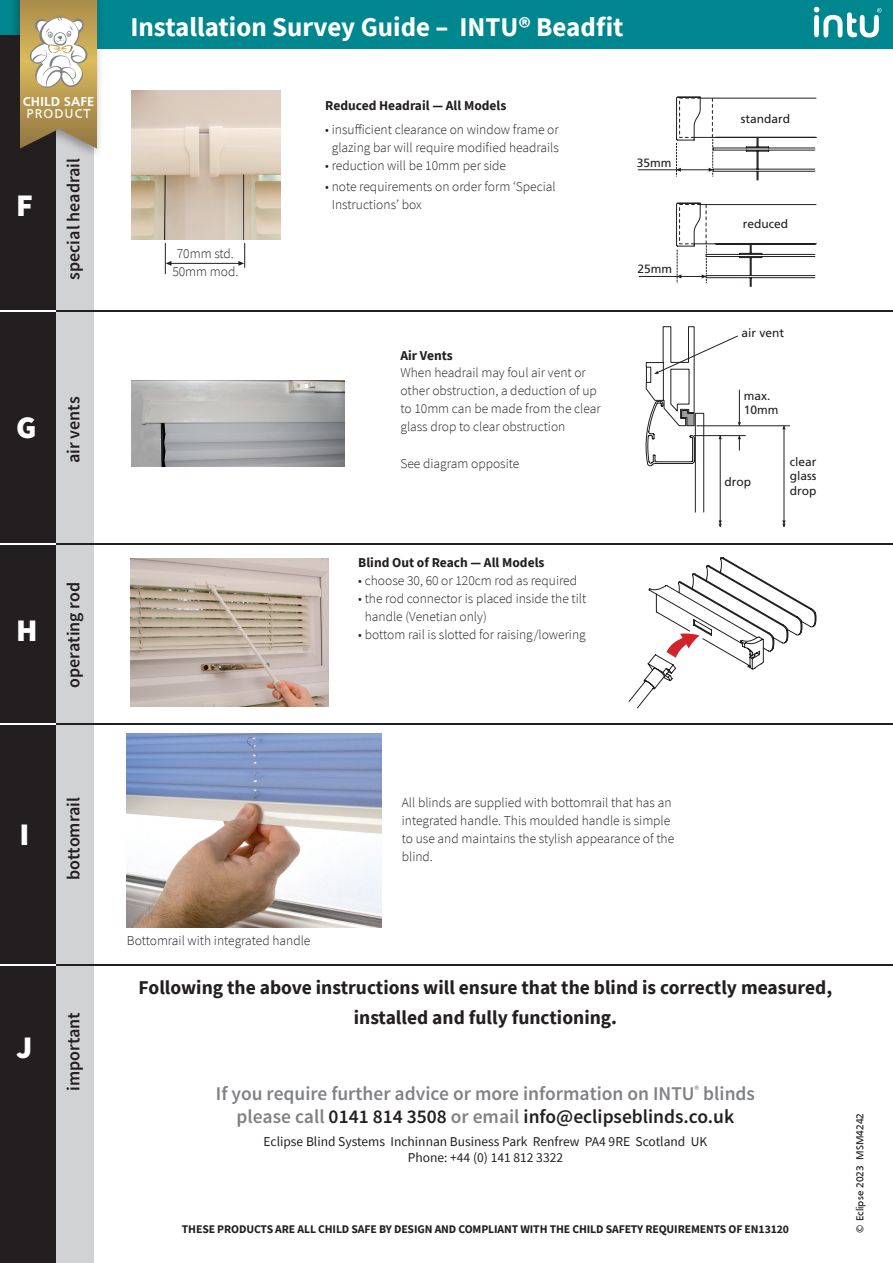
<style>
.page{position:relative;width:893px;height:1263px;background:#fff}
.page>*{position:absolute;margin:0;border:0;box-sizing:border-box;transform-origin:0 0}
.t1{font:900 31.5px "Source Sans Pro";color:#fff}
.t2{font:700 27px "Source Sans Pro";color:#fff}
.t3{font:600 19.5px/23.4px "Source Sans Pro";color:#808285;text-align:center}
.t4{font:700 19.5px/30px "Source Sans Pro";color:#231f20;text-align:center}
.t5{font:600 18px "Source Sans Pro";color:#231f20}
.t6{font:300 13.5px/18px "Source Sans Pro";color:#231f20}
.t7{font:13.5px/16.2px "Source Sans Pro";color:#231f20;text-align:center}
.t8{font:700 13.5px "Source Sans Pro";color:#231f20}
.t9{font:700 13.35px "Frutiger";color:#fff}
.t10{font:13.2px "Frutiger";letter-spacing:.08em;color:#fff}
.t11{font:12px/14.4px "Frutiger";color:#231f20}
.t12{font:700 11.7px "Source Sans Pro";letter-spacing:-.01em;color:#231f20}
.t13{font:10.5px "Frutiger";color:#231f20}
.s1{color:#231f20}
</style>
<div class="page">
<div style="left:0;top:0;width:893px;height:48px;background:#00868f"></div>
<svg style="left:814px;top:7px;width:68px;height:31px"></svg>
<div style="left:55px;top:48px;width:39px;height:1215px;background:#d1d2d4"></div>
<div style="left:0;top:36px;width:55px;height:1227px;background:#231f20"></div>
<hr style="left:0;top:311px;width:893px;height:1px;background:#231f20">
<hr style="left:0;top:311px;width:55px;height:1px;background:#fff">
<hr style="left:0;top:543px;width:893px;height:1px;background:#231f20">
<hr style="left:0;top:543px;width:55px;height:1px;background:#fff">
<hr style="left:0;top:723px;width:893px;height:2px;background:#231f20">
<hr style="left:0;top:723px;width:55px;height:2px;background:#fff">
<hr style="left:0;top:964px;width:893px;height:2px;background:#231f20">
<hr style="left:0;top:964px;width:55px;height:2px;background:#fff">
<img style="left:132px;top:90px;width:148px;height:149px">
<svg style="left:166px;top:261px;width:5px;height:5px"></svg>
<hr style="left:171px;top:263px;width:68px;height:1px;background:#231f20">
<hr style="left:165px;top:243px;width:1px;height:31px;background:#231f20">
<svg style="left:238px;top:243px;width:7px;height:24px"></svg>
<hr style="left:638px;top:169px;width:74px;height:1px;background:#231f20">
<hr style="left:639px;top:276px;width:67px;height:1px;background:#231f20">
<svg style="left:676px;top:97px;width:140px;height:190px"></svg>
<img style="left:132px;top:381px;width:213px;height:86px">
<hr style="left:694px;top:435px;width:51px;height:1px;background:#231f20">
<hr style="left:697px;top:425px;width:93px;height:1px;background:#231f20">
<hr style="left:720px;top:436px;width:1px;height:91px;background:#231f20">
<svg style="left:718px;top:520px;width:4px;height:7px"></svg>
<hr style="left:784px;top:426px;width:1px;height:101px;background:#231f20">
<svg style="left:782px;top:520px;width:4px;height:7px"></svg>
<svg style="left:646px;top:326px;width:95px;height:187px"></svg>
<img style="left:130px;top:558px;width:198px;height:149px">
<svg style="left:629px;top:557px;width:187px;height:151px"></svg>
<img style="left:126px;top:733px;width:256px;height:194px">
<div style="left:9px;top:0;width:95px;height:159px;background:#231f20;opacity:.4"></div>
<svg style="left:20px;top:0;width:77px;height:149px;background:#bda878"></svg>
<p class="t9" style="left:23px;top:93px;width:73px">CHILD SAFE</p>
<p class="t10" style="left:27px;top:106px;width:65px">PRODUCT</p>
<h1 class="t1" style="left:16px;top:184px;width:18px">F</h1>
<h3 class="t5" style="left:62px;top:280px;width:123px;rotate:-90deg">special headrail</h3>
<h1 class="t1" style="left:16px;top:406px;width:22px">G</h1>
<h3 class="t5" style="left:62px;top:463px;width:68px;rotate:-90deg">air vents</h3>
<h1 class="t1" style="left:16px;top:609px;width:23px">H</h1>
<h3 class="t5" style="left:62px;top:688px;width:107px;rotate:-90deg">operating rod</h3>
<h2 class="t2" style="left:130px;top:8px;width:495px">Installation Survey Guide – INTU® Beadfit</h2>
<p class="t6" style="left:172px;top:245px;width:68px;text-align:center">70mm std.<br>50mm mod.</p>
<p class="t8" style="left:325px;top:96px;width:183px">Reduced Headrail — All Models</p>
<p class="t6" style="left:325px;top:120px;width:235px;text-align:center">• insufficient clearance on window frame or glazing bar will require modified headrails</p>
<p class="t6" style="left:325px;top:156px;width:182px">• reduction will be 10mm per side</p>
<p class="t6" style="left:332px;top:177px;width:225px;text-indent:-6px">• note requirements on order form ‘Special<br>Instructions’ box</p>
<p class="t11" style="left:637px;top:155px;width:36px">35mm</p>
<p class="t11" style="left:638px;top:262px;width:36px">25mm</p>
<p class="t8" style="left:400px;top:346px;width:54px">Air Vents</p>
<p class="t6" style="left:400px;top:364px;width:202px">When headrail may foul air vent or other obstruction, a deduction of up to 10mm can be made from the clear glass drop to clear obstruction</p>
<p class="t6" style="left:400px;top:454px;width:120px">See diagram opposite</p>
<p class="t8" style="left:358px;top:553px;width:188px">Blind Out of Reach — All Models</p>
<p class="t6" style="left:358px;top:572px;width:220px">• choose 30, 60 or 120cm rod as required</p>
<p class="t6" style="left:365px;top:590px;width:223px;text-indent:-6px">• the rod connector is placed inside the tilt handle (Venetian only)</p>
<p class="t6" style="left:358px;top:626px;width:229px">• bottom rail is slotted for raising/lowering</p>
<p class="t11" style="left:741px;top:111px;width:51px">standard</p>
<p class="t11" style="left:743px;top:217px;width:47px">reduced</p>
<p class="t11" style="left:742px;top:325px;width:44px">air vent</p>
<p class="t11" style="left:744px;top:389px;width:36px">max.<br>10mm</p>
<p class="t11" style="left:725px;top:474px;width:28px">drop</p>
<p class="t11" style="left:790px;top:455px;width:28px;text-align:justify">clear glass drop</p>
<h1 class="t1" style="left:19px;top:813px;width:11px">I</h1>
<h3 class="t5" style="left:62px;top:880px;width:85px;rotate:-90deg">bottomrail</h3>
<h1 class="t1" style="left:16px;top:1026px;width:18px">J</h1>
<h3 class="t5" style="left:62px;top:1091px;width:80px;rotate:-90deg">important</h3>
<p class="t6" style="left:402px;top:794px;width:274px">All blinds are supplied with bottomrail that has an integrated handle. This moulded handle is simple to use and maintains the stylish appearance of the blind.</p>
<p class="t6" style="left:127px;top:932px;width:185px">Bottomrail with integrated handle</p>
<h3 class="t4" style="left:139px;top:972px;width:695px">Following the above instructions will ensure that the blind is correctly measured, installed and fully functioning.</h3>
<h3 class="t3" style="left:216px;top:1082px;width:541px">If you require further advice or more information on INTU<sup>®</sup> blinds please call <span class="s1">0141 814 3508</span> or email <span class="s1">info@eclipseblinds.co.uk</span></h3>
<p class="t7" style="left:264px;top:1133px;width:445px">Eclipse Blind Systems Inchinnan Business Park Renfrew PA4 9RE Scotland UK<br>Phone: +44 (0) 141 812 3322</p>
<p class="t12" style="left:182px;top:1221px;width:609px">THESE PRODUCTS ARE ALL CHILD SAFE BY DESIGN AND COMPLIANT WITH THE CHILD SAFETY REQUIREMENTS OF EN13120</p>
<p class="t13" style="left:854px;top:1232px;width:121px;rotate:-90deg">© Eclipse 2023 MSM4242</p>
</div>
